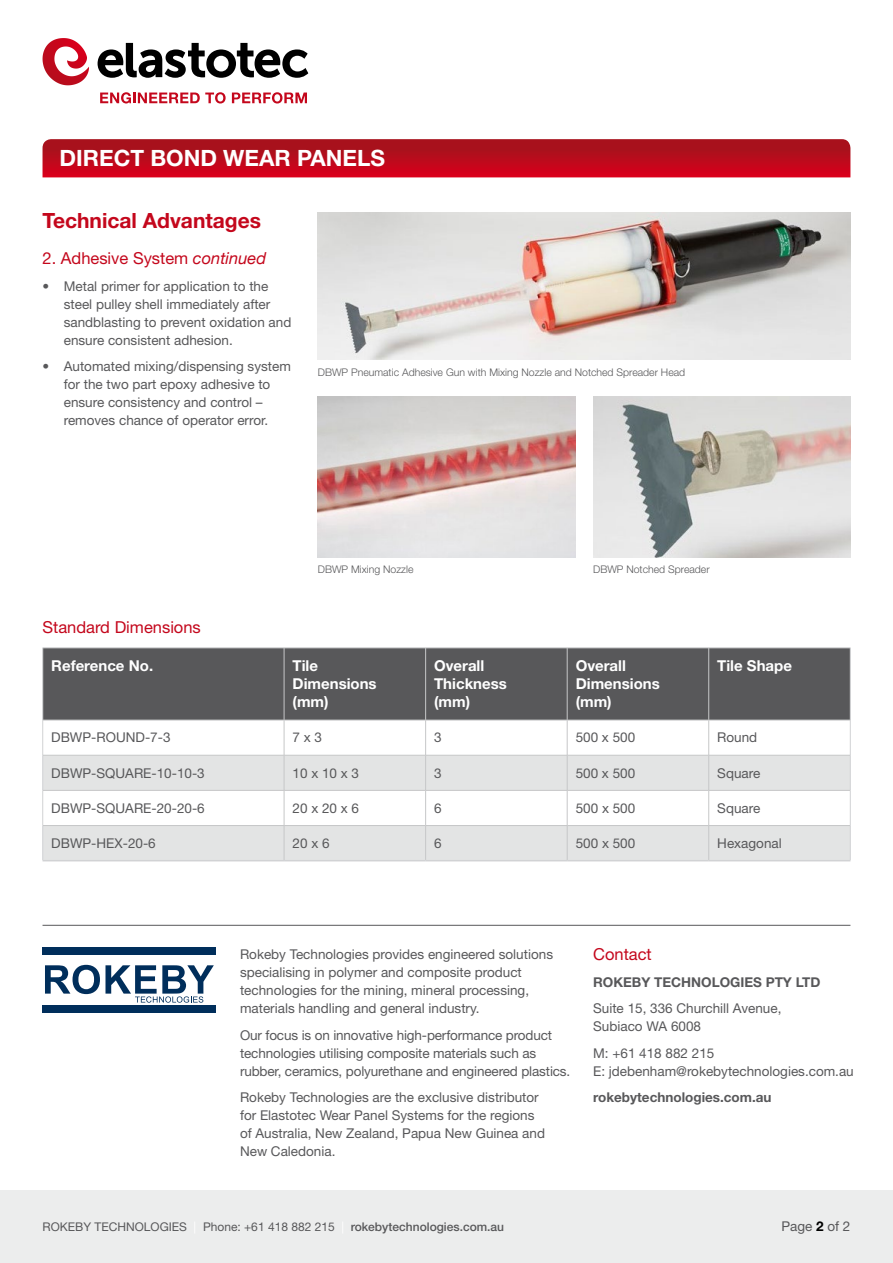
<style>
.page{position:relative;width:893px;height:1263px;background:#fff}
.page>*{position:absolute;margin:0;border:0;box-sizing:border-box;transform-origin:0 0}
.t1{font:700 22.5px "Helvetica Neue LT Std";color:#fff}
.t2{font:700 21px "Helvetica Neue LT Std";color:#c4071c}
.t3{font:16.5px "Helvetica Neue LT Std";color:#c4071c}
.t4{font:700 15px/18px "Helvetica Neue LT Std";color:#fff}
.t5{font:13.5px/18px "Helvetica Neue LT Std";color:#58585a}
.t6{font:700 13.5px "Helvetica Neue LT Std";color:#58585a}
.t7{font:12px "Helvetica Neue LT Std";color:#58585a}
.t8{font:300 10.5px "Helvetica Neue LT Std";color:#58585a}
.s1{font-family:"Helvetica Neue";font-style:italic}
.s2{color:#fff}
.s3{font-weight:500}
.s4{font-weight:700;color:#000}
</style>
<div class="page">
<div style="left:0;top:1191px;width:893px;height:72px;background:#eceded"></div>
<svg style="left:43px;top:139px;width:807px;height:38px;background:#bb0b1c"></svg>
<svg style="left:98px;top:43px;width:210px;height:35px"></svg>
<svg style="left:43px;top:38px;width:43px;height:47px"></svg>
<svg style="left:100px;top:92px;width:126px;height:11px"></svg>
<svg style="left:232px;top:92px;width:75px;height:11px"></svg>
<svg style="left:45px;top:965px;width:169px;height:38px"></svg>
<div style="left:43px;top:948px;width:173px;height:7px;background:#002e5b"></div>
<div style="left:43px;top:1005px;width:173px;height:8px;background:#002e5b"></div>
<hr style="left:43px;top:925px;width:807px;height:1px;background:#58585a">
<div style="left:43px;top:649px;width:807px;height:71px;background:#58585a"></div>
<svg style="left:43px;top:721px;width:807px;height:34px"></svg>
<svg style="left:43px;top:756px;width:807px;height:104px;fill:#e3e4e4"></svg>
<hr style="left:43px;top:648px;width:241px;height:1px;background:#d1d2d4">
<hr style="left:42px;top:648px;width:1px;height:72px;background:#d1d2d4">
<hr style="left:284px;top:648px;width:142px;height:1px;background:#d1d2d4">
<hr style="left:426px;top:648px;width:141px;height:1px;background:#d1d2d4">
<hr style="left:567px;top:648px;width:142px;height:1px;background:#d1d2d4">
<hr style="left:709px;top:648px;width:141px;height:1px;background:#d1d2d4">
<hr style="left:850px;top:648px;width:1px;height:72px;background:#d1d2d4">
<hr style="left:42px;top:720px;width:1px;height:35px;background:#d1d2d4">
<hr style="left:850px;top:720px;width:1px;height:35px;background:#d1d2d4">
<hr style="left:42px;top:755px;width:1px;height:35px;background:#d1d2d4">
<hr style="left:850px;top:755px;width:1px;height:35px;background:#d1d2d4">
<hr style="left:42px;top:790px;width:1px;height:35px;background:#d1d2d4">
<hr style="left:850px;top:790px;width:1px;height:35px;background:#d1d2d4">
<hr style="left:42px;top:825px;width:1px;height:35px;background:#d1d2d4">
<hr style="left:850px;top:825px;width:1px;height:35px;background:#d1d2d4">
<hr style="left:284px;top:648px;width:1px;height:72px;background:#c6c7c8">
<hr style="left:425px;top:648px;width:1px;height:72px;background:#c6c7c8">
<hr style="left:567px;top:648px;width:1px;height:72px;background:#c6c7c8">
<hr style="left:708px;top:648px;width:1px;height:72px;background:#c6c7c8">
<hr style="left:43px;top:720px;width:241px;height:1px;background:#c6c7c8">
<hr style="left:284px;top:720px;width:142px;height:1px;background:#c6c7c8">
<hr style="left:284px;top:720px;width:1px;height:35px;background:#c6c7c8">
<hr style="left:426px;top:720px;width:141px;height:1px;background:#c6c7c8">
<hr style="left:425px;top:720px;width:1px;height:35px;background:#c6c7c8">
<hr style="left:567px;top:720px;width:142px;height:1px;background:#c6c7c8">
<hr style="left:567px;top:720px;width:1px;height:35px;background:#c6c7c8">
<hr style="left:709px;top:720px;width:141px;height:1px;background:#c6c7c8">
<hr style="left:708px;top:720px;width:1px;height:35px;background:#c6c7c8">
<hr style="left:43px;top:755px;width:241px;height:1px;background:#c6c7c8">
<hr style="left:284px;top:755px;width:142px;height:1px;background:#c6c7c8">
<hr style="left:284px;top:755px;width:1px;height:35px;background:#c6c7c8">
<hr style="left:426px;top:755px;width:141px;height:1px;background:#c6c7c8">
<hr style="left:425px;top:755px;width:1px;height:35px;background:#c6c7c8">
<hr style="left:567px;top:755px;width:142px;height:1px;background:#c6c7c8">
<hr style="left:567px;top:755px;width:1px;height:35px;background:#c6c7c8">
<hr style="left:709px;top:755px;width:141px;height:1px;background:#c6c7c8">
<hr style="left:708px;top:755px;width:1px;height:35px;background:#c6c7c8">
<hr style="left:43px;top:790px;width:241px;height:1px;background:#c6c7c8">
<hr style="left:284px;top:790px;width:142px;height:1px;background:#c6c7c8">
<hr style="left:284px;top:790px;width:1px;height:35px;background:#c6c7c8">
<hr style="left:426px;top:790px;width:141px;height:1px;background:#c6c7c8">
<hr style="left:425px;top:790px;width:1px;height:35px;background:#c6c7c8">
<hr style="left:567px;top:790px;width:142px;height:1px;background:#c6c7c8">
<hr style="left:567px;top:790px;width:1px;height:35px;background:#c6c7c8">
<hr style="left:709px;top:790px;width:141px;height:1px;background:#c6c7c8">
<hr style="left:708px;top:790px;width:1px;height:35px;background:#c6c7c8">
<hr style="left:43px;top:825px;width:241px;height:1px;background:#c6c7c8">
<hr style="left:284px;top:825px;width:142px;height:1px;background:#c6c7c8">
<hr style="left:284px;top:826px;width:1px;height:34px;background:#c6c7c8">
<hr style="left:426px;top:825px;width:141px;height:1px;background:#c6c7c8">
<hr style="left:425px;top:826px;width:1px;height:34px;background:#c6c7c8">
<hr style="left:567px;top:825px;width:142px;height:1px;background:#c6c7c8">
<hr style="left:567px;top:826px;width:1px;height:34px;background:#c6c7c8">
<hr style="left:709px;top:825px;width:141px;height:1px;background:#c6c7c8">
<hr style="left:708px;top:826px;width:1px;height:34px;background:#c6c7c8">
<hr style="left:43px;top:860px;width:241px;height:1px;background:#d1d2d4">
<hr style="left:284px;top:860px;width:142px;height:1px;background:#d1d2d4">
<hr style="left:426px;top:860px;width:141px;height:1px;background:#d1d2d4">
<hr style="left:567px;top:860px;width:142px;height:1px;background:#d1d2d4">
<hr style="left:709px;top:860px;width:141px;height:1px;background:#d1d2d4">
<img style="left:318px;top:213px;width:532px;height:147px">
<img style="left:318px;top:396px;width:257px;height:161px">
<img style="left:593px;top:396px;width:257px;height:161px">
<h1 class="t1" style="left:60px;top:144px;width:327px">DIRECT BOND WEAR PANELS</h1>
<h2 class="t2" style="left:43px;top:207px;width:220px">Technical Advantages</h2>
<p class="t3" style="left:43px;top:249px;width:225px">2. Adhesive System <span class="s1">continued</span></p>
<p class="t5" style="left:64px;top:277px;width:229px;text-indent:-21px">• Metal primer for application to the steel pulley shell immediately after sandblasting to prevent oxidation and ensure consistent adhesion.</p>
<p class="t5" style="left:43px;top:357px;width:250px;text-align:center">• Automated mixing/dispensing system for the two part epoxy adhesive to ensure consistency and control – removes chance of operator error.</p>
<p class="t8" style="left:318px;top:366px;width:369px">DBWP Pneumatic Adhesive Gun with Mixing Nozzle and Notched Spreader Head</p>
<p class="t8" style="left:318px;top:563px;width:97px">DBWP Mixing Nozzle</p>
<p class="t8" style="left:593px;top:563px;width:118px">DBWP Notched Spreader</p>
<p class="t3" style="left:43px;top:617px;width:160px">Standard Dimensions</p>
<p class="t4" style="left:51px;top:657px;width:103px">Reference No.</p>
<p class="t4" style="left:293px;top:657px;width:86px">Tile<br>Dimensions (mm)</p>
<p class="t4" style="left:434px;top:657px;width:74px">Overall<br>Thickness (mm)</p>
<p class="t4" style="left:576px;top:657px;width:86px">Overall<br>Dimensions (mm)</p>
<p class="t4" style="left:717px;top:657px;width:76px">Tile Shape</p>
<p class="t5" style="left:51px;top:728px;width:121px">DBWP-ROUND-7-3</p>
<p class="t5" style="left:293px;top:728px;width:31px">7 x 3</p>
<p class="t5" style="left:434px;top:728px;width:9px">3</p>
<p class="t5" style="left:576px;top:728px;width:61px">500 x 500</p>
<p class="t5" style="left:717px;top:728px;width:42px">Round</p>
<p class="t5" style="left:51px;top:764px;width:155px">DBWP-SQUARE-10-10-3</p>
<p class="t5" style="left:293px;top:764px;width:68px">10 x 10 x 3</p>
<p class="t5" style="left:434px;top:764px;width:9px">3</p>
<p class="t5" style="left:576px;top:764px;width:61px">500 x 500</p>
<p class="t5" style="left:717px;top:764px;width:45px">Square</p>
<p class="t5" style="left:51px;top:799px;width:155px">DBWP-SQUARE-20-20-6</p>
<p class="t5" style="left:293px;top:799px;width:68px">20 x 20 x 6</p>
<p class="t5" style="left:434px;top:799px;width:9px">6</p>
<p class="t5" style="left:576px;top:799px;width:61px">500 x 500</p>
<p class="t5" style="left:717px;top:799px;width:45px">Square</p>
<p class="t5" style="left:51px;top:834px;width:106px">DBWP-HEX-20-6</p>
<p class="t5" style="left:293px;top:834px;width:39px">20 x 6</p>
<p class="t5" style="left:434px;top:834px;width:9px">6</p>
<p class="t5" style="left:576px;top:834px;width:61px">500 x 500</p>
<p class="t5" style="left:717px;top:834px;width:66px">Hexagonal</p>
<p class="t5" style="left:240px;top:945px;width:315px">Rokeby Technologies provides engineered solutions specialising in polymer and composite product technologies for the mining, mineral processing, materials handling and general industry.</p>
<p class="t5" style="left:240px;top:1026px;width:332px">Our focus is on innovative high-performance product technologies utilising composite materials such as rubber, ceramics, polyurethane and engineered plastics.</p>
<p class="t5" style="left:240px;top:1088px;width:307px">Rokeby Technologies are the exclusive distributor for Elastotec Wear Panel Systems for the regions of Australia, New Zealand, Papua New Guinea and New Caledonia.</p>
<p class="t3" style="left:593px;top:945px;width:60px">Contact</p>
<p class="t6" style="left:593px;top:974px;width:229px">ROKEBY TECHNOLOGIES PTY LTD</p>
<p class="t5" style="left:593px;top:999px;width:190px">Suite 15, 336 Churchill Avenue,<br>Subiaco WA 6008</p>
<p class="t5" style="left:593px;top:1044px;width:262px">M: +61 418 882 215<br>E: jdebenham@rokebytechnologies.com.au</p>
<p class="t6" style="left:593px;top:1089px;width:180px">rokebytechnologies.com.au</p>
<p class="t7" style="left:43px;top:1219px;width:463px">ROKEBY TECHNOLOGIES <span class="s2">|</span> Phone: +61 418 882 215 <span class="s2">|</span> <span class="s3">rokebytechnologies.com.au</span></p>
<p class="t5" style="left:781px;top:1217px;width:71px">Page <span class="s4">2</span> of 2</p>
</div>
